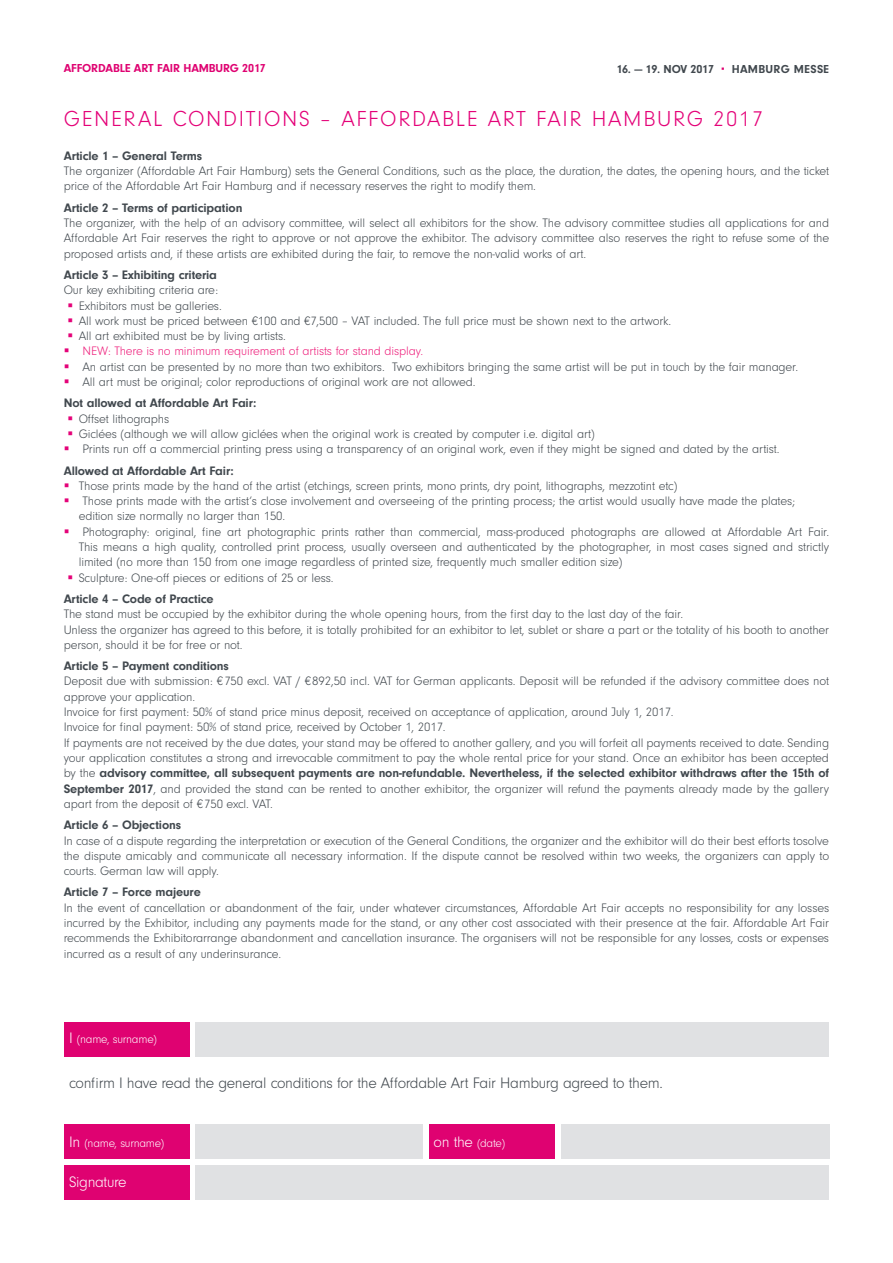
<style>
.page{position:relative;width:893px;height:1263px;background:#fff}
.page>*{position:absolute;margin:0;border:0;box-sizing:border-box;transform-origin:0 0}
.t1{font:300 22.5px "Neuzeit Gro";letter-spacing:.075em;color:#e40278}
.t2{font:300 15.75px "Neuzeit Gro";letter-spacing:-.02em;color:#41484e}
.t3{font:300 15.75px "Neuzeit Gro";letter-spacing:-.025em;color:#fff}
.t4{font:300 12.75px/15.3px "Neuzeit Gro";letter-spacing:-.01em;color:#41484e}
.t5{font:700 12.75px "Neuzeit Gro";letter-spacing:-.01em;color:#41484e}
.t6{font:300 12.75px "Neuzeit Gro";letter-spacing:-.01em;color:#ee1e7b}
.t7{font:300 12px "Neuzeit Gro";letter-spacing:-.02em;color:#fff}
.t8{font:700 12px "Neuzeit Gro";letter-spacing:-.01em;color:#df0271}
.t9{font:700 12px "Neuzeit Gro";letter-spacing:-.015em;color:#41484e}
.t10{font:700 12px "Neuzeit Gro";letter-spacing:.025em;color:#41484e}
.s1{color:#e40278}
.s2{font-weight:700}
.s3{font-size:15.75px}
</style>
<div class="page">
<div style="left:64px;top:1022px;width:125px;height:34px;background:#df0271"></div>
<div style="left:64px;top:1124px;width:125px;height:34px;background:#df0271"></div>
<div style="left:64px;top:1165px;width:125px;height:34px;background:#df0271"></div>
<div style="left:429px;top:1124px;width:125px;height:34px;background:#df0271"></div>
<div style="left:196px;top:1022px;width:633px;height:34px;background:#e0e1e3"></div>
<div style="left:196px;top:1124px;width:227px;height:34px;background:#e0e1e3"></div>
<div style="left:196px;top:1165px;width:633px;height:34px;background:#e0e1e3"></div>
<div style="left:561px;top:1124px;width:268px;height:34px;background:#e0e1e3"></div>
<p class="t8" style="left:64px;top:61px;width:204px">AFFORDABLE ART FAIR HAMBURG 2017</p>
<p class="t9" style="left:616px;top:62px;width:99px">16. — 19. NOV 2017</p>
<p class="t10" style="left:732px;top:62px;width:99px">HAMBURG MESSE</p>
<h1 class="t1" style="left:64px;top:106px;width:701px">GENERAL CONDITIONS – AFFORDABLE ART FAIR HAMBURG 2017</h1>
<p class="t5" style="left:64px;top:148px;width:140px">Article 1 – General Terms</p>
<p class="t4" style="left:64px;top:164px;width:767px">The organizer (Affordable Art Fair Hamburg) sets the General Conditions, such as the place, the duration, the dates, the opening hours, and the ticket price of the Affordable Art Fair Hamburg and if necessary reserves the right to modify them.</p>
<p class="t5" style="left:64px;top:200px;width:180px">Article 2 – Terms of participation</p>
<p class="t4" style="left:64px;top:215px;width:767px;text-align:justify">The organizer, with the help of an advisory committee, will select all exhibitors for the show. The advisory committee studies all applications for and Affordable Art Fair reserves the right to approve or not approve the exhibitor. The advisory committee also reserves the right to refuse some of the proposed artists and, if these artists are exhibited during the fair, to remove the non-valid works of art.</p>
<p class="t5" style="left:64px;top:268px;width:155px">Article 3 – Exhibiting criteria</p>
<p class="t4" style="left:64px;top:283px;width:156px">Our key exhibiting criteria are:</p>
<p class="t4" style="left:67px;top:298px;width:156px"><span class="s1">▪</span> Exhibitors must be galleries.</p>
<p class="t4" style="left:67px;top:313px;width:605px"><span class="s1">▪</span> All work must be priced between €100 and €7,500 – VAT included. The full price must be shown next to the artwork.</p>
<p class="t4" style="left:67px;top:329px;width:220px"><span class="s1">▪</span> All art exhibited must be by living artists.</p>
<p class="t6" style="left:64px;top:344px;width:361px"><span class="s1">▪</span> NEW: There is no minimum requirement of artists for stand display.</p>
<p class="t4" style="left:64px;top:359px;width:736px"><span class="s1">▪</span> An artist can be presented by no more than two exhibitors. Two exhibitors bringing the same artist will be put in touch by the fair manager.</p>
<p class="t4" style="left:64px;top:371px;width:413px;line-height:21.3px"><span class="s1">▪</span> All art must be original; color reproductions of original work are not allowed.<br><span class="s2">Not allowed at Affordable Art Fair:</span></p>
<p class="t4" style="left:67px;top:411px;width:103px"><span class="s1">▪</span> Offset lithographs</p>
<p class="t4" style="left:67px;top:426px;width:529px"><span class="s1">▪</span> Giclées (although we will allow giclées when the original work is created by computer i.e. digital art)</p>
<p class="t4" style="left:64px;top:439px;width:717px;line-height:21.3px"><span class="s1">▪</span> Prints run off a commercial printing press using a transparency of an original work, even if they might be signed and dated by the artist.<br><span class="s2">Allowed at Affordable Art Fair:</span></p>
<p class="t4" style="left:64px;top:478px;width:615px"><span class="s1">▪</span> Those prints made by the hand of the artist (etchings, screen prints, mono prints, dry point, lithographs, mezzotint etc)</p>
<p class="t4" style="left:79px;top:494px;width:718px;text-indent:-15px"><span class="s1">▪</span> Those prints made with the artist’s close involvement and overseeing of the printing process; the artist would usually have made the plates; edition size normally no larger than 150.</p>
<p class="t4" style="left:79px;top:524px;width:752px;text-align:justify;text-indent:-15px"><span class="s1">▪</span> Photography: original, fine art photographic prints rather than commercial, mass-produced photographs are allowed at Affordable Art Fair.<br>This means a high quality, controlled print process, usually overseen and authenticated by the photographer, in most cases signed and strictly limited (no more than 150 from one image regardless of printed size, frequently much smaller edition size)</p>
<p class="t4" style="left:64px;top:567px;width:271px;line-height:21.3px"><span class="s1">▪</span> Sculpture: One-off pieces or editions of 25 or less.<br><span class="s2">Article 4 – Code of Practice</span></p>
<p class="t4" style="left:64px;top:607px;width:767px">The stand must be occupied by the exhibitor during the whole opening hours, from the first day to the last day of the fair.<br>Unless the organizer has agreed to this before, it is totally prohibited for an exhibitor to let, sublet or share a part or the totality of his booth to another person, should it be for free or not.</p>
<p class="t5" style="left:64px;top:659px;width:167px">Article 5 – Payment conditions</p>
<p class="t4" style="left:64px;top:674px;width:767px">Deposit due with submission: €750 excl. VAT / €892,50 incl. VAT for German applicants. Deposit will be refunded if the advisory committee does not approve your application.<br>Invoice for first payment: 50% of stand price minus deposit, received on acceptance of application, around July 1, 2017.<br>Invoice for final payment: 50% of stand price, received by October 1, 2017.<br>If payments are not received by the due dates, your stand may be offered to another gallery, and you will forfeit all payments received to date. Sending your application constitutes a strong and irrevocable commitment to pay the whole rental price for your stand. Once an exhibitor has been accepted by the <span class="s2">advisory committee, all subsequent payments are non-refundable. Nevertheless, if the selected exhibitor withdraws after the 15th of September 2017</span>, and provided the stand can be rented to another exhibitor, the organizer will refund the payments already made by the gallery apart from the deposit of €750 excl. VAT.</p>
<p class="t5" style="left:64px;top:818px;width:119px">Article 6 – Objections</p>
<p class="t4" style="left:64px;top:833px;width:767px;text-align:justify">In case of a dispute regarding the interpretation or execution of the General Conditions, the organizer and the exhibitor will do their best efforts tosolve the dispute amicably and communicate all necessary information. If the dispute cannot be resolved within two weeks, the organizers can apply to courts. German law will apply.</p>
<p class="t5" style="left:64px;top:885px;width:139px">Article 7 – Force majeure</p>
<p class="t4" style="left:64px;top:900px;width:767px;text-align:justify">In the event of cancellation or abandonment of the fair, under whatever circumstances, Affordable Art Fair accepts no responsibility for any losses incurred by the Exhibitor, including any payments made for the stand, or any other cost associated with their presence at the fair. Affordable Art Fair recommends the Exhibitorarrange abandonment and cancellation insurance. The organisers will not be responsible for any losses, costs or expenses incurred as a result of any underinsurance.</p>
<p class="t7" style="left:69px;top:1033px;width:89px"><span class="s3">I</span> (name, surname)</p>
<p class="t2" style="left:69px;top:1075px;width:595px">confirm I have read the general conditions for the Affordable Art Fair Hamburg agreed to them.</p>
<p class="t7" style="left:69px;top:1137px;width:97px"><span class="s3">In</span> (name, surname)</p>
<p class="t7" style="left:434px;top:1137px;width:73px"><span class="s3">on the</span> (date)</p>
<p class="t3" style="left:69px;top:1174px;width:59px">Signature</p>
</div>
